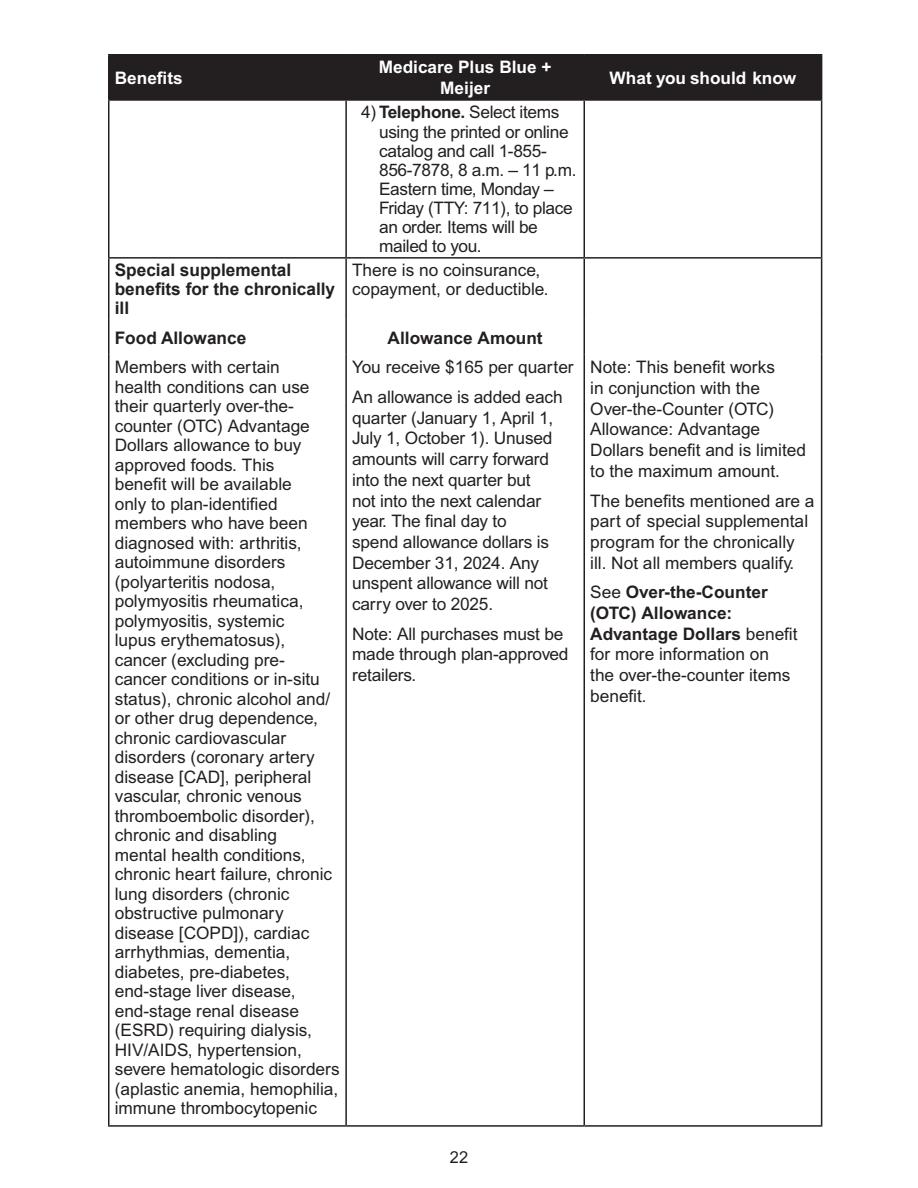
<style>
.page{position:relative;width:918px;height:1188px;background:#fff}
.page>*{position:absolute;margin:0;border:0;box-sizing:border-box;transform-origin:0 0}
.Table_Text_Left{font:17.25px/19.5px "Arial MT Std";color:#231f20}
.Table_Text_Left-2{font:17.25px/19px "Arial MT Std";letter-spacing:-.02em;color:#231f20}
.Table_Sub_Head{font:700 17.25px/18.8px "Arial";color:#231f20}
.Table_Head{font:700 17.25px/20.7px "Arial MT Std";color:#fff;text-align:center}
.Table_Text_Left-3{font:700 17.25px "Arial MT Std";color:#231f20}
.t1{font:16.5px "Arial MT Std";color:#231f20}
.s1{font-weight:700}
</style>
<div class="page">
<div style="left:110px;top:56px;width:711px;height:43px;background:#231f20"></div>
<hr style="left:108px;top:55px;width:2px;height:44px;background:#231f20">
<hr style="left:108px;top:54px;width:238px;height:2px;background:#231f20">
<hr style="left:108px;top:99px;width:238px;height:2px;background:#231f20">
<hr style="left:345px;top:55px;width:2px;height:44px;background:#231f20">
<hr style="left:346px;top:54px;width:238px;height:2px;background:#231f20">
<hr style="left:584px;top:54px;width:238px;height:2px;background:#231f20">
<hr style="left:584px;top:55px;width:1px;height:44px;background:#231f20">
<hr style="left:346px;top:99px;width:238px;height:2px;background:#231f20">
<hr style="left:584px;top:99px;width:238px;height:2px;background:#231f20">
<hr style="left:821px;top:55px;width:1px;height:44px;background:#231f20">
<hr style="left:108px;top:101px;width:2px;height:156px;background:#231f20">
<hr style="left:108px;top:355px;width:2px;height:770px;background:#231f20">
<hr style="left:108px;top:257px;width:238px;height:2px;background:#231f20">
<hr style="left:108px;top:1125px;width:238px;height:2px;background:#231f20">
<hr style="left:345px;top:101px;width:2px;height:156px;background:#231f20">
<hr style="left:345px;top:355px;width:2px;height:770px;background:#231f20">
<hr style="left:584px;top:101px;width:1px;height:156px;background:#231f20">
<hr style="left:584px;top:355px;width:1px;height:770px;background:#231f20">
<hr style="left:346px;top:257px;width:238px;height:2px;background:#231f20">
<hr style="left:584px;top:257px;width:238px;height:2px;background:#231f20">
<hr style="left:346px;top:1125px;width:238px;height:2px;background:#231f20">
<hr style="left:584px;top:1125px;width:238px;height:2px;background:#231f20">
<hr style="left:821px;top:101px;width:1px;height:156px;background:#231f20">
<hr style="left:821px;top:355px;width:1px;height:770px;background:#231f20">
<hr style="left:108px;top:259px;width:2px;height:61px;background:#231f20">
<hr style="left:345px;top:259px;width:2px;height:61px;background:#231f20">
<hr style="left:584px;top:259px;width:1px;height:61px;background:#231f20">
<hr style="left:821px;top:259px;width:1px;height:61px;background:#231f20">
<hr style="left:108px;top:320px;width:2px;height:35px;background:#231f20">
<hr style="left:345px;top:320px;width:2px;height:35px;background:#231f20">
<hr style="left:584px;top:320px;width:1px;height:35px;background:#231f20">
<hr style="left:821px;top:320px;width:1px;height:35px;background:#231f20">
<p class="Table_Head" style="left:115px;top:68px;width:70px">Benefits</p>
<p class="Table_Head" style="left:379px;top:57px;width:174px">Medicare Plus Blue +<br>Meijer</p>
<p class="Table_Head" style="left:610px;top:68px;width:188px">What you should know</p>
<p class="Table_Text_Left-2" style="left:379px;top:104px;width:199px;text-indent:-18px">4) <span class="s1">Telephone.</span> Select items using the printed or online catalog and call 1-855-<br>856-7878, 8 a.m. – 11 p.m.<br>Eastern time, Monday –<br>Friday (TTY: 711), to place an order. Items will be mailed to you.</p>
<p class="Table_Sub_Head" style="left:115px;top:262px;width:222px">Special supplemental benefits for the chronically ill</p>
<p class="Table_Text_Left" style="left:352px;top:262px;width:198px;line-height:18.8px">There is no coinsurance, copayment, or deductible.</p>
<p class="Table_Sub_Head" style="left:115px;top:329px;width:133px">Food Allowance</p>
<p class="Table_Text_Left-3" style="left:388px;top:327px;width:157px">Allowance Amount</p>
<p class="Table_Text_Left" style="left:115px;top:358px;width:227px">Members with certain<br>health conditions can use their quarterly over-the&shy;counter (OTC) Advantage<br>Dollars allowance to buy approved foods. This<br>benefit will be available<br>only to plan-identified members who have been diagnosed with: arthritis, autoimmune disorders (polyarteritis nodosa, polymyositis rheumatica, polymyositis, systemic<br>lupus erythematosus), cancer (excluding pre&shy;cancer conditions or in-situ status), chronic alcohol and/ or other drug dependence, chronic cardiovascular disorders (coronary artery disease [CAD], peripheral vascular, chronic venous thromboembolic disorder), chronic and disabling<br>mental health conditions, chronic heart failure, chronic lung disorders (chronic obstructive pulmonary disease [COPD]), cardiac arrhythmias, dementia, diabetes, pre-diabetes, end-stage liver disease, end-stage renal disease (ESRD) requiring dialysis,<br>HIV/AIDS, hypertension, severe hematologic disorders (aplastic anemia, hemophilia, immune thrombocytopenic</p>
<p class="Table_Text_Left" style="left:352px;top:358px;width:223px">You receive $165 per quarter</p>
<p class="Table_Text_Left" style="left:590px;top:358px;width:217px;line-height:20.7px">Note: This benefit works<br>in conjunction with the<br>Over-the-Counter (OTC)<br>Allowance: Advantage<br>Dollars benefit and is limited to the maximum amount.</p>
<p class="Table_Text_Left" style="left:590px;top:491px;width:226px;line-height:20.7px">The benefits mentioned are a part of special supplemental program for the chronically ill. Not all members qualify.</p>
<p class="Table_Text_Left" style="left:590px;top:583px;width:209px;line-height:20.7px">See <span class="s1">Over-the-Counter (OTC) Allowance:<br>Advantage Dollars</span> benefit for more information on<br>the over-the-counter items benefit.</p>
<p class="Table_Text_Left" style="left:352px;top:387px;width:212px;line-height:20.7px">An allowance is added each quarter (January 1, April 1,<br>July 1, October 1). Unused amounts will carry forward into the next quarter but<br>not into the next calendar year. The final day to<br>spend allowance dollars is<br>December 31, 2024. Any unspent allowance will not carry over to 2025.</p>
<p class="Table_Text_Left" style="left:352px;top:624px;width:218px;line-height:20.7px">Note: All purchases must be made through plan-approved retailers.</p>
<p class="t1" style="left:450px;top:1147px;width:20px">22</p>
</div>
